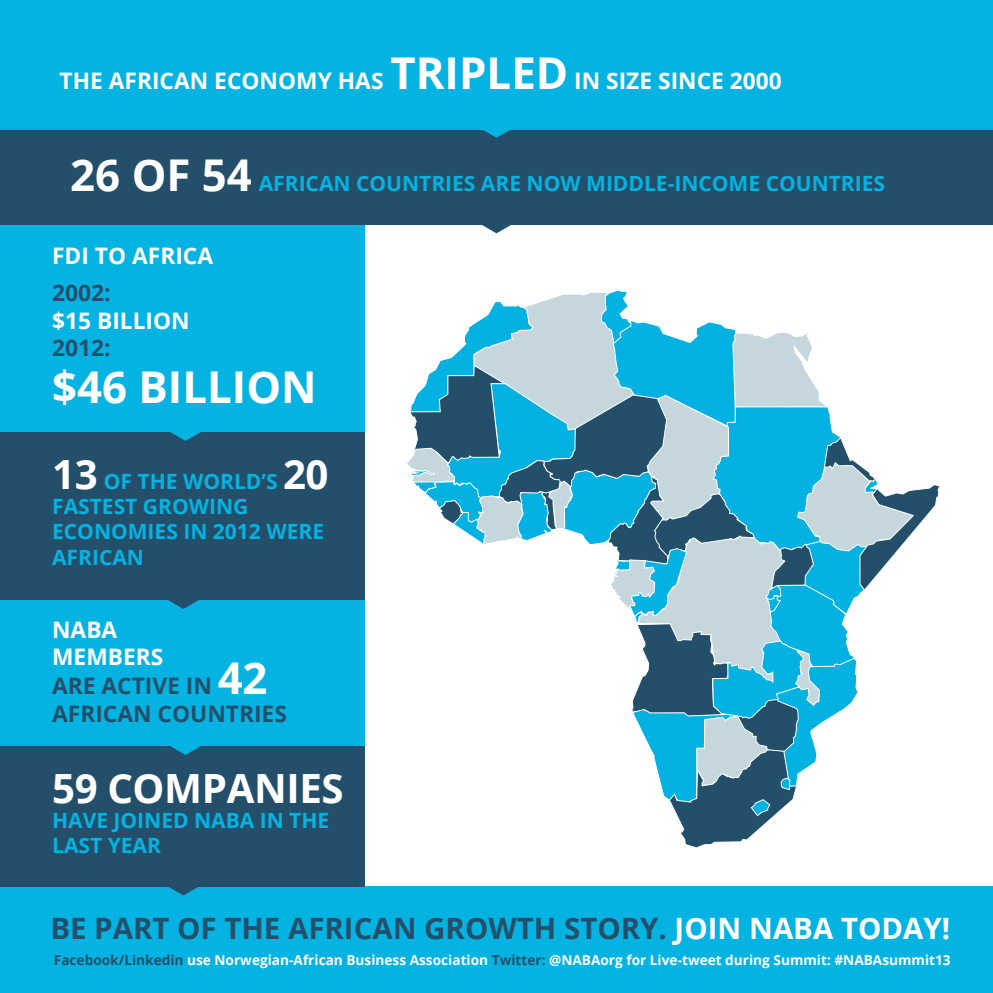
<style>
.page{position:relative;width:993px;height:993px;background:#fff}
.page>*{position:absolute;margin:0;border:0;box-sizing:border-box;transform-origin:0 0}
.t1{font:700 43.75px "Open Sans";color:#fff}
.t2{font:700 40.25px "Open Sans";letter-spacing:-.01em;color:#fff}
.t3{font:700 29.4px "Open Sans";color:#234f6a}
.t4{font:700 22.75px/27.3px "Open Sans";color:#fff}
.t5{font:700 22.75px/27.3px "Open Sans";color:#234f6a}
.t6{font:700 21px/25.2px "Open Sans";color:#04b3e2}
.t7{font:700 13.65px "Open Sans";color:#fff}
.s1{font-size:43.75px}
.s2{font-size:43.75px;color:#fff}
.s3{font-size:40.25px;color:#fff}
.s4{color:#fff}
.s5{color:#234f6a}
</style>
<div class="page">
<div style="left:0;top:886px;width:992px;height:106px;background:#04b3e2"></div>
<div style="left:0;top:638px;width:364px;height:248px;background:#234f6a"></div>
<svg style="left:168px;top:886px;width:31px;height:9px"></svg>
<div style="left:0;top:497px;width:364px;height:248px;background:#04b3e2"></div>
<svg style="left:170px;top:745px;width:31px;height:9px"></svg>
<div style="left:0;top:351px;width:364px;height:248px;background:#234f6a"></div>
<svg style="left:168px;top:599px;width:31px;height:9px"></svg>
<div style="left:0;top:183px;width:364px;height:248px;background:#04b3e2"></div>
<svg style="left:170px;top:431px;width:31px;height:10px"></svg>
<div style="left:0;top:81px;width:992px;height:144px;background:#234f6a"></div>
<svg style="left:482px;top:225px;width:29px;height:8px"></svg>
<div style="left:0;top:0;width:992px;height:129px;background:#04b3e2"></div>
<svg style="left:481px;top:129px;width:31px;height:9px"></svg>
<svg style="left:407px;top:290px;width:533px;height:558px"></svg>
<p class="t4" style="left:60px;top:66px;width:723px">THE AFRICAN ECONOMY HAS <span class="s1">TRIPLED</span> IN SIZE SINCE 2000</p>
<p class="t6" style="left:70px;top:170px;width:816px"><span class="s2">26 OF 54</span> AFRICAN COUNTRIES ARE NOW MIDDLE-INCOME COUNTRIES</p>
<p class="t4" style="left:52px;top:241px;width:162px">FDI TO AFRICA</p>
<p class="t5" style="left:52px;top:279px;width:60px">2002:</p>
<p class="t4" style="left:52px;top:306px;width:139px">$15 BILLION</p>
<p class="t5" style="left:52px;top:333px;width:60px">2012:</p>
<h1 class="t1" style="left:52px;top:356px;width:266px">$46 BILLION</h1>
<p class="t6" style="left:52px;top:468px;width:278px"><span class="s3">13</span> OF THE WORLD’S <span class="s3">20<br></span>FASTEST GROWING<br>ECONOMIES IN 2012 WERE<br>AFRICAN</p>
<p class="t4" style="left:52px;top:614px;width:113px">NABA<br>MEMBERS</p>
<p class="t5" style="left:52px;top:671px;width:236px">ARE ACTIVE IN <span class="s2">42<br></span>AFRICAN COUNTRIES</p>
<h2 class="t2" style="left:52px;top:759px;width:293px">59 COMPANIES</h2>
<p class="t6" style="left:52px;top:806px;width:278px">HAVE JOINED NABA IN THE<br>LAST YEAR</p>
<h3 class="t3" style="left:50px;top:907px;width:901px">BE PART OF THE AFRICAN GROWTH STORY. <span class="s4">JOIN NABA TODAY!</span></h3>
<p class="t7" style="left:54px;top:950px;width:898px"><span class="s5">Facebook/Linkedin</span> use Norwegian-African Business Association <span class="s5">Twitter:</span> @NABAorg for Live-tweet during Summit: #NABAsummit13</p>
</div>
